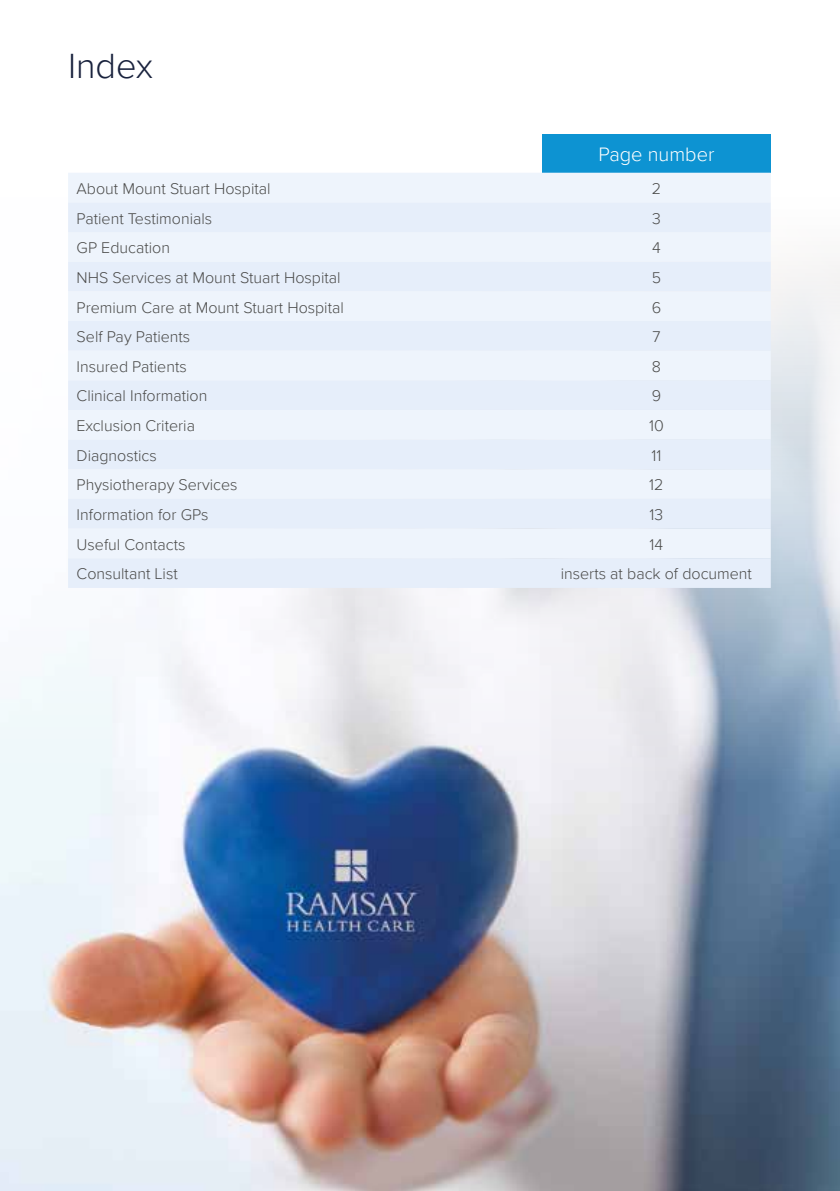
<style>
.page{position:relative;width:840px;height:1191px;background:#fff}
.page>*{position:absolute;margin:0;border:0;box-sizing:border-box;transform-origin:0 0}
.t1{font:300 36px "Proxima Nova";color:#19223d}
.t2{font:300 20px "Proxima Nova";color:#fff}
.t3{font:300 16px "Proxima Nova";color:#4a4a49}
</style>
<div class="page">
<img style="left:0;top:193px;width:839px;height:998px">
<div style="left:541px;top:134px;width:229px;height:39px;background:#0d93d2"></div>
<div style="left:68px;top:173px;width:702px;height:29px;background:#eef4fc"></div>
<div style="left:68px;top:202px;width:702px;height:386px;background:#e6eefa"></div>
<h1 class="t1" style="left:68px;top:39px;width:86px">Index</h1>
<p class="t2" style="left:598px;top:140px;width:117px">Page number</p>
<p class="t3" style="left:77px;top:177px;width:195px">About Mount Stuart Hospital</p>
<p class="t3" style="left:651px;top:177px;width:11px">2</p>
<p class="t3" style="left:77px;top:206px;width:137px">Patient Testimonials</p>
<p class="t3" style="left:651px;top:206px;width:10px">3</p>
<p class="t3" style="left:77px;top:236px;width:95px">GP Education</p>
<p class="t3" style="left:651px;top:236px;width:10px">4</p>
<p class="t3" style="left:77px;top:265px;width:265px">NHS Services at Mount Stuart Hospital</p>
<p class="t3" style="left:651px;top:265px;width:11px">5</p>
<p class="t3" style="left:77px;top:295px;width:269px">Premium Care at Mount Stuart Hospital</p>
<p class="t3" style="left:651px;top:295px;width:11px">6</p>
<p class="t3" style="left:77px;top:325px;width:115px">Self Pay Patients</p>
<p class="t3" style="left:652px;top:325px;width:10px">7</p>
<p class="t3" style="left:77px;top:354px;width:112px">Insured Patients</p>
<p class="t3" style="left:651px;top:354px;width:11px">8</p>
<p class="t3" style="left:77px;top:384px;width:132px">Clinical Information</p>
<p class="t3" style="left:651px;top:384px;width:11px">9</p>
<p class="t3" style="left:77px;top:414px;width:120px">Exclusion Criteria</p>
<p class="t3" style="left:648px;top:414px;width:16px">10</p>
<p class="t3" style="left:77px;top:443px;width:82px">Diagnostics</p>
<p class="t3" style="left:651px;top:443px;width:11px">11</p>
<p class="t3" style="left:77px;top:473px;width:162px">Physiotherapy Services</p>
<p class="t3" style="left:649px;top:473px;width:16px">12</p>
<p class="t3" style="left:77px;top:503px;width:133px">Information for GPs</p>
<p class="t3" style="left:649px;top:503px;width:15px">13</p>
<p class="t3" style="left:77px;top:532px;width:110px">Useful Contacts</p>
<p class="t3" style="left:649px;top:532px;width:15px">14</p>
<p class="t3" style="left:77px;top:562px;width:103px">Consultant List</p>
<p class="t3" style="left:560px;top:562px;width:192px">inserts at back of document</p>
</div>
